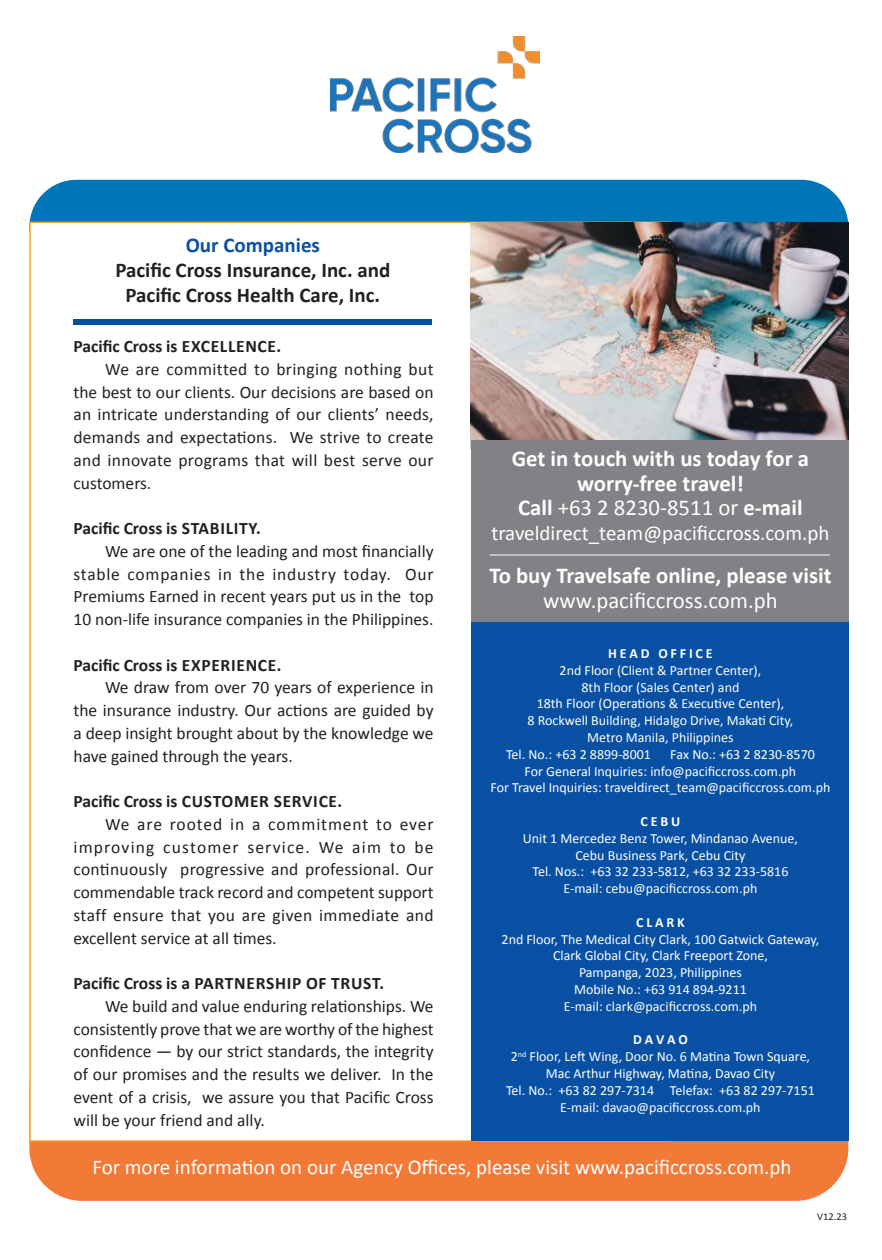
<style>
.page{position:relative;width:882px;height:1260px;background:#fff}
.page>*{position:absolute;margin:0;border:0;box-sizing:border-box;transform-origin:0 0}
.t1{font:700 22.75px/24.5px "Calibri";color:#fff;text-align:center}
.t2{font:22.75px "Calibri";color:#fff}
.t3{font:21px "Calibri";color:#fff}
.t4{font:700 21px/25.2px "Calibri";color:#231f20;text-align:center}
.t5{font:700 21px "Calibri";color:#0850a3}
.t6{font:17.5px/22.8px "Calibri";color:#231f20;text-align:justify}
.t7{font:700 17.5px "Calibri";letter-spacing:.025em;color:#231f20}
.t8{font:700 17.5px "Calibri";color:#231f20}
.t9{font:14px/16.8px "Calibri";color:#fff;text-align:center}
.t10{font:700 14px "Calibri";letter-spacing:.2em;color:#fff}
.t11{font:10.5px "Calibri";color:#231f20}
.s1{font-weight:400}
.s2{font-weight:700}
</style>
<div class="page">
<div style="left:29px;top:1035px;width:819px;height:166px;background:#f37937;border-radius:53px"></div>
<div style="left:29px;top:180px;width:819px;height:94px;background:#0076b8;border-radius:47px"></div>
<div style="left:29px;top:222px;width:643px;height:920px;background:#fff;border:1px solid #f89c20"></div>
<img style="left:471px;top:222px;width:378px;height:218px">
<div style="left:471px;top:621px;width:378px;height:520px;background:#0850a3"></div>
<div style="left:471px;top:440px;width:378px;height:181px;background:#808285"></div>
<div style="left:74px;top:319px;width:358px;height:5px;background:#0050a3"></div>
<hr style="left:490px;top:555px;width:340px;height:1px;background:#fff">
<img style="left:331px;top:37px;width:208px;height:115px">
<p class="t5" style="left:186px;top:230px;width:136px">Our Companies</p>
<p class="t4" style="left:115px;top:257px;width:276px">Pacific Cross Insurance, Inc. and<br>Pacific Cross Health Care, Inc.</p>
<p class="t8" style="left:74px;top:334px;width:209px">Pacific Cross is EXCELLENCE.</p>
<p class="t6" style="left:74px;top:357px;width:362px;text-indent:32px">We are committed to bringing nothing but the best to our clients. Our decisions are based on an intricate understanding of our clients’ needs, demands and expectations. We strive to create and innovate programs that will best serve our customers.</p>
<p class="t8" style="left:74px;top:516px;width:189px">Pacific Cross is STABILITY.</p>
<p class="t6" style="left:74px;top:539px;width:362px;text-indent:32px">We are one of the leading and most financially stable companies in the industry today. Our Premiums Earned in recent years put us in the top 10 non-life insurance companies in the Philippines.</p>
<p class="t7" style="left:74px;top:652px;width:209px">Pacific Cross is EXPERIENCE.</p>
<p class="t6" style="left:74px;top:676px;width:362px;text-indent:32px">We draw from over 70 years of experience in the insurance industry. Our actions are guided by a deep insight brought about by the knowledge we have gained through the years.</p>
<p class="t7" style="left:74px;top:789px;width:270px">Pacific Cross is CUSTOMER SERVICE.</p>
<p class="t6" style="left:74px;top:812px;width:362px;text-indent:32px">We are rooted in a commitment to ever improving customer service. We aim to be continuously progressive and professional. Our commendable track record and competent support staff ensure that you are given immediate and excellent service at all times.</p>
<p class="t7" style="left:74px;top:971px;width:312px">Pacific Cross is a PARTNERSHIP OF TRUST.</p>
<p class="t6" style="left:74px;top:994px;width:362px;text-indent:32px">We build and value enduring relationships. We consistently prove that we are worthy of the highest confidence — by our strict standards, the integrity of our promises and the results we deliver. In the event of a crisis, we assure you that Pacific Cross will be your friend and ally.</p>
<h1 class="t1" style="left:512px;top:446px;width:299px">Get in touch with us today for a worry-free travel!<br>Call <span class="s1">+63 2 8230-8511 or</span> e-mail</h1>
<p class="t3" style="left:491px;top:518px;width:340px">traveldirect_team@pacificcross.com.ph</p>
<h1 class="t1" style="left:489px;top:562px;width:344px">To buy Travelsafe online, please visit</h1>
<h1 class="t2" style="left:543px;top:584px;width:236px">www.pacificcross.com.ph</h1>
<p class="t10" style="left:608px;top:643px;width:106px">HEAD OFFICE</p>
<p class="t9" style="left:560px;top:661px;width:203px">2nd Floor (Client &amp; Partner Center),</p>
<p class="t9" style="left:582px;top:678px;width:159px">8th Floor (Sales Center) and</p>
<p class="t9" style="left:537px;top:695px;width:249px">18th Floor (Operations &amp; Executive Center),</p>
<p class="t9" style="left:528px;top:712px;width:267px">8 Rockwell Building, Hidalgo Drive, Makati City,</p>
<p class="t9" style="left:587px;top:729px;width:148px">Metro Manila, Philippines</p>
<p class="t9" style="left:506px;top:745px;width:146px">Tel. No.: +63 2 8899-8001</p>
<p class="t9" style="left:670px;top:745px;width:146px">Fax No.: +63 2 8230-8570</p>
<p class="t9" style="left:525px;top:762px;width:273px">For General Inquiries: info@pacificcross.com.ph</p>
<p class="t9" style="left:491px;top:779px;width:341px">For Travel Inquiries: traveldirect_team@pacificcross.com.ph</p>
<p class="t10" style="left:641px;top:811px;width:41px">CEBU</p>
<p class="t9" style="left:523px;top:829px;width:277px">Unit 1 Mercedez Benz Tower, Mindanao Avenue, Cebu Business Park, Cebu City<br>Tel. Nos.: +63 32 233-5812, +63 32 233-5816<br>E-mail: cebu@pacificcross.com.ph</p>
<p class="t10" style="left:636px;top:912px;width:50px">CLARK</p>
<p class="t9" style="left:502px;top:930px;width:319px">2nd Floor, The Medical City Clark, 100 Gatwick Gateway, Clark Global City, Clark Freeport Zone,<br>Pampanga, 2023, Philippines<br>Mobile No.: +63 914 894-9211<br>E-mail: clark@pacificcross.com.ph</p>
<p class="t9" style="left:506px;top:1031px;width:310px"><span class="s2">DAVAO<br></span>2<sup>nd</sup> Floor, Left Wing, Door No. 6 Matina Town Square, Mac Arthur Highway, Matina, Davao City<br>Tel. No.: +63 82 297-7314 Telefax: +63 82 297-7151<br>E-mail: davao@pacificcross.com.ph</p>
<p class="t3" style="left:92px;top:1152px;width:701px">For more information on our Agency Offices, please visit www.pacificcross.com.ph</p>
<p class="t11" style="left:817px;top:1209px;width:31px">V12.23</p>
</div>
